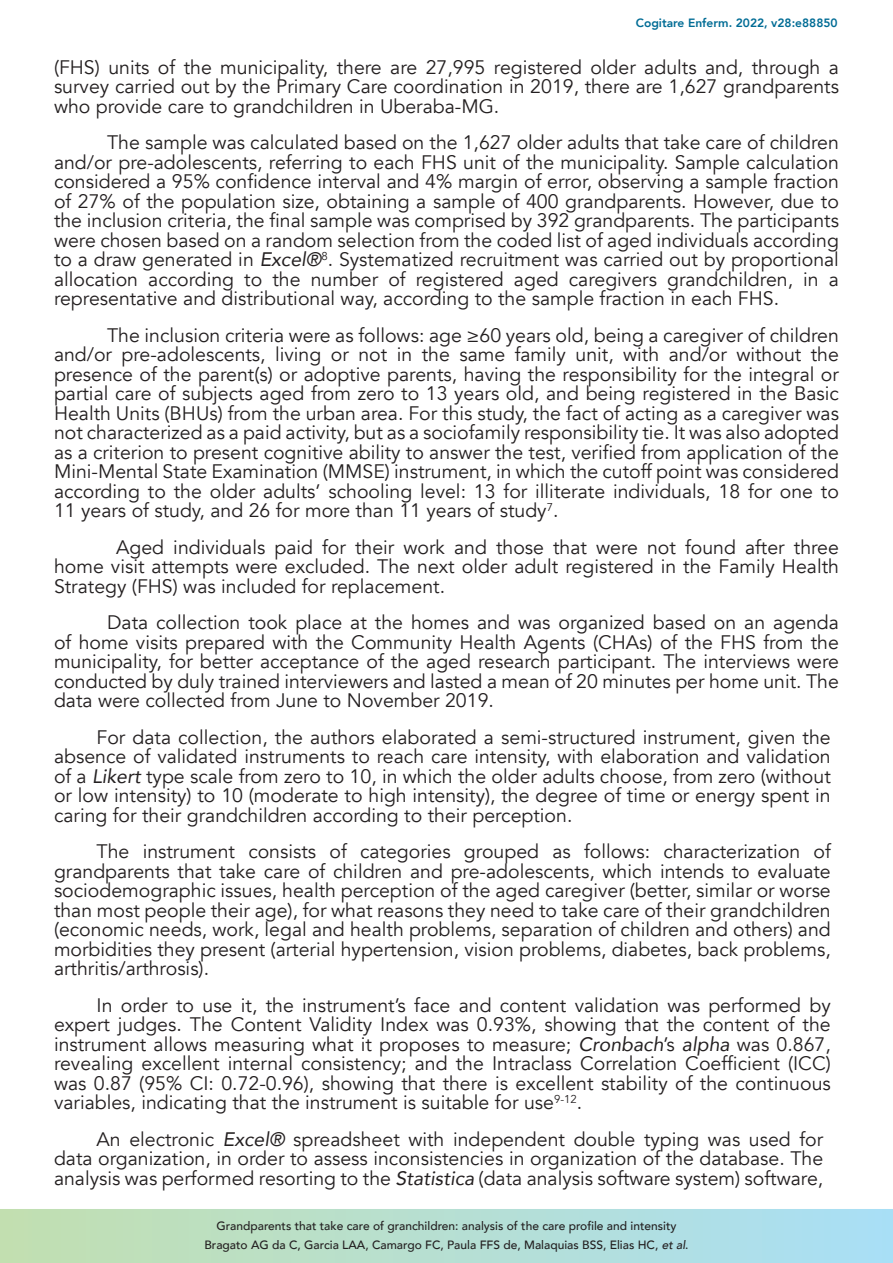
<style>
.page{position:relative;width:893px;height:1263px;background:#fff}
.page>*{position:absolute;margin:0;border:0;box-sizing:border-box;transform-origin:0 0}
.t1{font:19.5px/19.5px "Avenir";color:#231f20;text-align:justify}
.t2{font:500 12px/18.6px "Avenir";color:#231f20;text-align:center}
.t3{font:800 12px "Avenir";color:#006c95}
.s1{font-style:italic}
</style>
<div class="page">
<svg style="left:0;top:1209px;width:893px;height:54px;background:#b6dfd2"></svg>
<p class="t3" style="left:636px;top:12px;width:203px">Cogitare Enferm. 2022, v28:e88850</p>
<p class="t1" style="left:54px;top:57px;width:786px">(FHS) units of the municipality, there are 27,995 registered older adults and, through a survey carried out by the Primary Care coordination in 2019, there are 1,627 grandparents who provide care to grandchildren in Uberaba-MG.</p>
<p class="t1" style="left:54px;top:133px;width:786px;text-indent:53px">The sample was calculated based on the 1,627 older adults that take care of children and/or pre-adolescents, referring to each FHS unit of the municipality. Sample calculation considered a 95% confidence interval and 4% margin of error, observing a sample fraction of 27% of the population size, obtaining a sample of 400 grandparents. However, due to the inclusion criteria, the final sample was comprised by 392 grandparents. The participants were chosen based on a random selection from the coded list of aged individuals according to a draw generated in <span class="s1">Excel®</span><sup>8</sup>. Systematized recruitment was carried out by proportional allocation according to the number of registered aged caregivers grandchildren, in a representative and distributional way, according to the sample fraction in each FHS.</p>
<p class="t1" style="left:54px;top:325px;width:786px;text-indent:53px">The inclusion criteria were as follows: age ≥60 years old, being a caregiver of children and/or pre-adolescents, living or not in the same family unit, with and/or without the presence of the parent(s) or adoptive parents, having the responsibility for the integral or partial care of subjects aged from zero to 13 years old, and being registered in the Basic Health Units (BHUs) from the urban area. For this study, the fact of acting as a caregiver was not characterized as a paid activity, but as a sociofamily responsibility tie. It was also adopted as a criterion to present cognitive ability to answer the test, verified from application of the Mini-Mental State Examination (MMSE) instrument, in which the cutoff point was considered according to the older adults’ schooling level: 13 for illiterate individuals, 18 for one to 11 years of study, and 26 for more than 11 years of study<sup>7</sup>.</p>
<p class="t1" style="left:54px;top:537px;width:786px;text-indent:62px">Aged individuals paid for their work and those that were not found after three home visit attempts were excluded. The next older adult registered in the Family Health Strategy (FHS) was included for replacement.</p>
<p class="t1" style="left:54px;top:613px;width:786px;text-indent:53px">Data collection took place at the homes and was organized based on an agenda of home visits prepared with the Community Health Agents (CHAs) of the FHS from the municipality, for better acceptance of the aged research participant. The interviews were conducted by duly trained interviewers and lasted a mean of 20 minutes per home unit. The data were collected from June to November 2019.</p>
<p class="t1" style="left:54px;top:727px;width:778px;text-indent:43px">For data collection, the authors elaborated a semi-structured instrument, given the absence of validated instruments to reach care intensity, with elaboration and validation of a <span class="s1">Likert</span> type scale from zero to 10, in which the older adults choose, from zero (without or low intensity) to 10 (moderate to high intensity), the degree of time or energy spent in caring for their grandchildren according to their perception.</p>
<p class="t1" style="left:54px;top:842px;width:778px;text-indent:43px">The instrument consists of categories grouped as follows: characterization of grandparents that take care of children and pre-adolescents, which intends to evaluate sociodemographic issues, health perception of the aged caregiver (better, similar or worse than most people their age), for what reasons they need to take care of their grandchildren (economic needs, work, legal and health problems, separation of children and others) and morbidities they present (arterial hypertension, vision problems, diabetes, back problems, arthritis/arthrosis).</p>
<p class="t1" style="left:54px;top:995px;width:778px;text-indent:43px">In order to use it, the instrument’s face and content validation was performed by expert judges. The Content Validity Index was 0.93%, showing that the content of the instrument allows measuring what it proposes to measure; <span class="s1">Cronbach</span>’s <span class="s1">alpha</span> was 0.867, revealing excellent internal consistency; and the Intraclass Correlation Coefficient (ICC) was 0.87 (95% CI: 0.72-0.96), showing that there is excellent stability of the continuous variables, indicating that the instrument is suitable for use<sup>9-12</sup>.</p>
<p class="t1" style="left:54px;top:1129px;width:771px;text-indent:43px">An electronic <span class="s1">Excel®</span> spreadsheet with independent double typing was used for data organization, in order to assess inconsistencies in organization of the database. The analysis was performed resorting to the <span class="s1">Statistica</span> (data analysis software system) software,</p>
<p class="t2" style="left:204px;top:1216px;width:486px">Grandparents that take care of granchildren: analysis of the care profile and intensity<br>Bragato AG da C, Garcia LAA, Camargo FC, Paula FFS de, Malaquias BSS, Elias HC, <span class="s1">et al</span>.</p>
</div>
